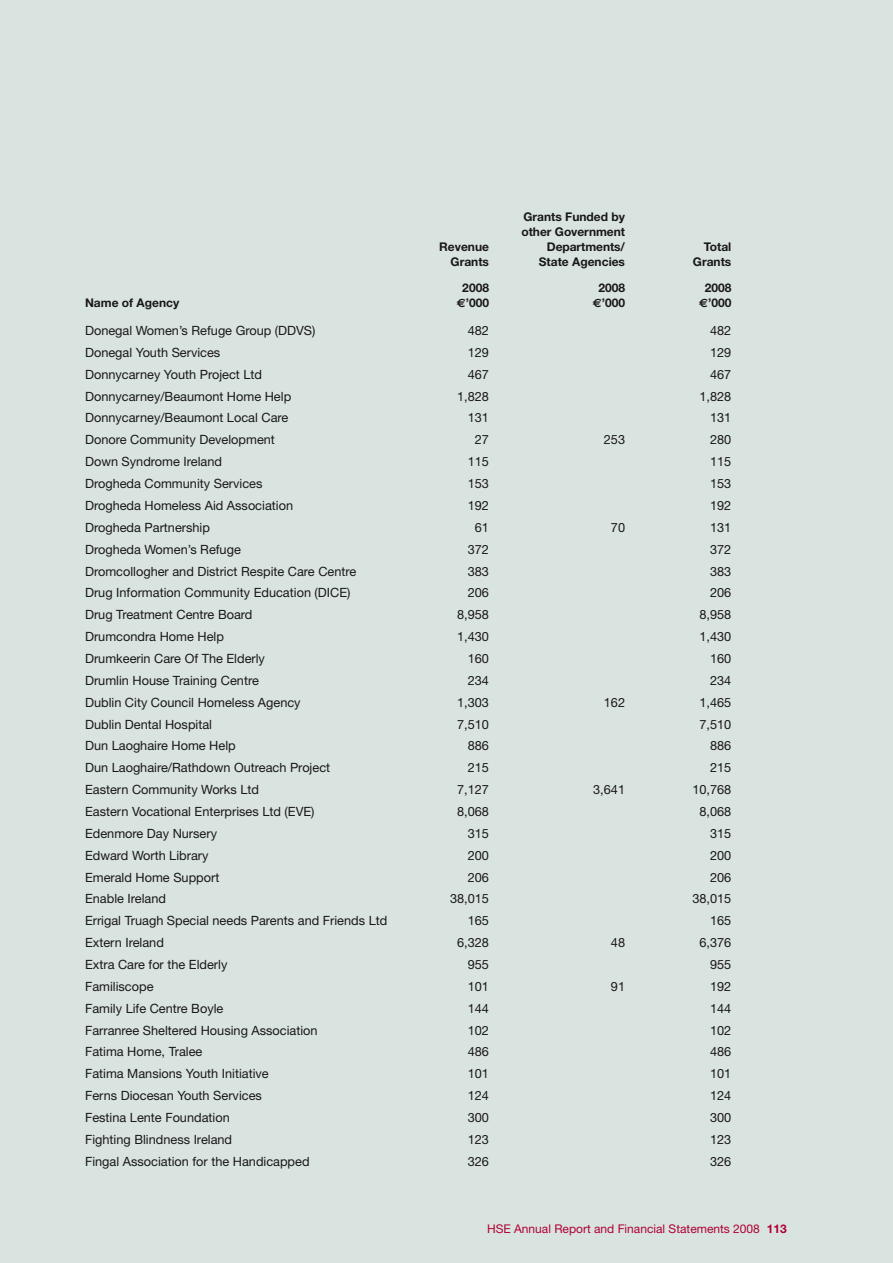
<style>
.page{position:relative;width:893px;height:1263px;background:#d9e4e0}
.page>*{position:absolute;margin:0;border:0;box-sizing:border-box;transform-origin:0 0}
.t1{font:12.75px "Helvetica Neue LT Std";color:#1a171a}
.t2{font:700 12px/15px "Helvetica Neue LT Std";color:#1a171a;text-align:right}
.t3{font:12px "Helvetica Neue LT Std";color:#b00034}
.s1{font-family:"Euro Sans"}
.s2{font-weight:700}
</style>
<div class="page">
<p class="t2" style="left:85px;top:295px;width:96px">Name of Agency</p>
<p class="t2" style="left:439px;top:239px;width:51px">Revenue<br>Grants</p>
<p class="t2" style="left:521px;top:209px;width:105px">Grants Funded by other Government<br>Departments/<br>State Agencies</p>
<p class="t2" style="left:693px;top:239px;width:40px">Total<br>Grants</p>
<p class="t2" style="left:457px;top:280px;width:34px;text-align:center">2008 <span class="s1">€</span>’000</p>
<p class="t2" style="left:593px;top:280px;width:34px;text-align:center">2008 <span class="s1">€</span>’000</p>
<p class="t2" style="left:699px;top:280px;width:34px;text-align:center">2008 <span class="s1">€</span>’000</p>
<p class="t1" style="left:85px;top:323px;width:232px">Donegal Women’s Refuge Group (DDVS)</p>
<p class="t1" style="left:468px;top:323px;width:23px">482</p>
<p class="t1" style="left:710px;top:323px;width:23px">482</p>
<p class="t1" style="left:85px;top:345px;width:137px">Donegal Youth Services</p>
<p class="t1" style="left:468px;top:345px;width:23px">129</p>
<p class="t1" style="left:710px;top:345px;width:23px">129</p>
<p class="t1" style="left:85px;top:367px;width:179px">Donnycarney Youth Project Ltd</p>
<p class="t1" style="left:468px;top:367px;width:23px">467</p>
<p class="t1" style="left:710px;top:367px;width:23px">467</p>
<p class="t1" style="left:85px;top:388px;width:208px">Donnycarney/Beaumont Home Help</p>
<p class="t1" style="left:457px;top:388px;width:33px">1,828</p>
<p class="t1" style="left:699px;top:388px;width:33px">1,828</p>
<p class="t1" style="left:85px;top:410px;width:205px">Donnycarney/Beaumont Local Care</p>
<p class="t1" style="left:468px;top:410px;width:23px">131</p>
<p class="t1" style="left:710px;top:410px;width:23px">131</p>
<p class="t1" style="left:85px;top:432px;width:191px">Donore Community Development</p>
<p class="t1" style="left:475px;top:432px;width:16px">27</p>
<p class="t1" style="left:604px;top:432px;width:23px">253</p>
<p class="t1" style="left:710px;top:432px;width:23px">280</p>
<p class="t1" style="left:85px;top:454px;width:138px">Down Syndrome Ireland</p>
<p class="t1" style="left:468px;top:454px;width:23px">115</p>
<p class="t1" style="left:710px;top:454px;width:23px">115</p>
<p class="t1" style="left:85px;top:476px;width:179px">Drogheda Community Services</p>
<p class="t1" style="left:468px;top:476px;width:23px">153</p>
<p class="t1" style="left:710px;top:476px;width:23px">153</p>
<p class="t1" style="left:85px;top:498px;width:210px">Drogheda Homeless Aid Association</p>
<p class="t1" style="left:468px;top:498px;width:23px">192</p>
<p class="t1" style="left:710px;top:498px;width:23px">192</p>
<p class="t1" style="left:85px;top:520px;width:126px">Drogheda Partnership</p>
<p class="t1" style="left:475px;top:520px;width:16px">61</p>
<p class="t1" style="left:611px;top:520px;width:16px">70</p>
<p class="t1" style="left:710px;top:520px;width:23px">131</p>
<p class="t1" style="left:85px;top:541px;width:157px">Drogheda Women’s Refuge</p>
<p class="t1" style="left:468px;top:541px;width:23px">372</p>
<p class="t1" style="left:710px;top:541px;width:23px">372</p>
<p class="t1" style="left:85px;top:563px;width:273px">Dromcollogher and District Respite Care Centre</p>
<p class="t1" style="left:468px;top:563px;width:23px">383</p>
<p class="t1" style="left:710px;top:563px;width:23px">383</p>
<p class="t1" style="left:85px;top:585px;width:267px">Drug Information Community Education (DICE)</p>
<p class="t1" style="left:468px;top:585px;width:23px">206</p>
<p class="t1" style="left:710px;top:585px;width:23px">206</p>
<p class="t1" style="left:85px;top:607px;width:169px">Drug Treatment Centre Board</p>
<p class="t1" style="left:457px;top:607px;width:33px">8,958</p>
<p class="t1" style="left:699px;top:607px;width:33px">8,958</p>
<p class="t1" style="left:85px;top:629px;width:140px">Drumcondra Home Help</p>
<p class="t1" style="left:457px;top:629px;width:33px">1,430</p>
<p class="t1" style="left:699px;top:629px;width:33px">1,430</p>
<p class="t1" style="left:85px;top:651px;width:181px">Drumkeerin Care Of The Elderly</p>
<p class="t1" style="left:468px;top:651px;width:23px">160</p>
<p class="t1" style="left:710px;top:651px;width:23px">160</p>
<p class="t1" style="left:85px;top:673px;width:175px">Drumlin House Training Centre</p>
<p class="t1" style="left:468px;top:673px;width:23px">234</p>
<p class="t1" style="left:710px;top:673px;width:23px">234</p>
<p class="t1" style="left:85px;top:694px;width:217px">Dublin City Council Homeless Agency</p>
<p class="t1" style="left:457px;top:694px;width:33px">1,303</p>
<p class="t1" style="left:604px;top:694px;width:23px">162</p>
<p class="t1" style="left:699px;top:694px;width:33px">1,465</p>
<p class="t1" style="left:85px;top:716px;width:129px">Dublin Dental Hospital</p>
<p class="t1" style="left:457px;top:716px;width:33px">7,510</p>
<p class="t1" style="left:699px;top:716px;width:33px">7,510</p>
<p class="t1" style="left:85px;top:738px;width:152px">Dun Laoghaire Home Help</p>
<p class="t1" style="left:468px;top:738px;width:23px">886</p>
<p class="t1" style="left:710px;top:738px;width:23px">886</p>
<p class="t1" style="left:85px;top:760px;width:247px">Dun Laoghaire/Rathdown Outreach Project</p>
<p class="t1" style="left:468px;top:760px;width:23px">215</p>
<p class="t1" style="left:710px;top:760px;width:23px">215</p>
<p class="t1" style="left:85px;top:782px;width:176px">Eastern Community Works Ltd</p>
<p class="t1" style="left:457px;top:782px;width:33px">7,127</p>
<p class="t1" style="left:593px;top:782px;width:33px">3,641</p>
<p class="t1" style="left:692px;top:782px;width:40px">10,768</p>
<p class="t1" style="left:85px;top:804px;width:231px">Eastern Vocational Enterprises Ltd (EVE)</p>
<p class="t1" style="left:457px;top:804px;width:33px">8,068</p>
<p class="t1" style="left:699px;top:804px;width:33px">8,068</p>
<p class="t1" style="left:85px;top:826px;width:134px">Edenmore Day Nursery</p>
<p class="t1" style="left:468px;top:826px;width:23px">315</p>
<p class="t1" style="left:710px;top:826px;width:23px">315</p>
<p class="t1" style="left:85px;top:847px;width:125px">Edward Worth Library</p>
<p class="t1" style="left:468px;top:847px;width:23px">200</p>
<p class="t1" style="left:710px;top:847px;width:23px">200</p>
<p class="t1" style="left:85px;top:869px;width:136px">Emerald Home Support</p>
<p class="t1" style="left:468px;top:869px;width:23px">206</p>
<p class="t1" style="left:710px;top:869px;width:23px">206</p>
<p class="t1" style="left:85px;top:891px;width:83px">Enable Ireland</p>
<p class="t1" style="left:450px;top:891px;width:40px">38,015</p>
<p class="t1" style="left:692px;top:891px;width:40px">38,015</p>
<p class="t1" style="left:85px;top:913px;width:304px">Errigal Truagh Special needs Parents and Friends Ltd</p>
<p class="t1" style="left:468px;top:913px;width:23px">165</p>
<p class="t1" style="left:710px;top:913px;width:23px">165</p>
<p class="t1" style="left:85px;top:935px;width:80px">Extern Ireland</p>
<p class="t1" style="left:457px;top:935px;width:33px">6,328</p>
<p class="t1" style="left:611px;top:935px;width:16px">48</p>
<p class="t1" style="left:699px;top:935px;width:33px">6,376</p>
<p class="t1" style="left:85px;top:957px;width:144px">Extra Care for the Elderly</p>
<p class="t1" style="left:468px;top:957px;width:23px">955</p>
<p class="t1" style="left:710px;top:957px;width:23px">955</p>
<p class="t1" style="left:85px;top:979px;width:70px">Familiscope</p>
<p class="t1" style="left:468px;top:979px;width:23px">101</p>
<p class="t1" style="left:611px;top:979px;width:16px">91</p>
<p class="t1" style="left:710px;top:979px;width:23px">192</p>
<p class="t1" style="left:85px;top:1000px;width:140px">Family Life Centre Boyle</p>
<p class="t1" style="left:468px;top:1000px;width:23px">144</p>
<p class="t1" style="left:710px;top:1000px;width:23px">144</p>
<p class="t1" style="left:85px;top:1022px;width:234px">Farranree Sheltered Housing Association</p>
<p class="t1" style="left:468px;top:1022px;width:23px">102</p>
<p class="t1" style="left:710px;top:1022px;width:23px">102</p>
<p class="t1" style="left:85px;top:1044px;width:119px">Fatima Home, Tralee</p>
<p class="t1" style="left:468px;top:1044px;width:23px">486</p>
<p class="t1" style="left:710px;top:1044px;width:23px">486</p>
<p class="t1" style="left:85px;top:1066px;width:185px">Fatima Mansions Youth Initiative</p>
<p class="t1" style="left:468px;top:1066px;width:23px">101</p>
<p class="t1" style="left:710px;top:1066px;width:23px">101</p>
<p class="t1" style="left:85px;top:1088px;width:178px">Ferns Diocesan Youth Services</p>
<p class="t1" style="left:468px;top:1088px;width:23px">124</p>
<p class="t1" style="left:710px;top:1088px;width:23px">124</p>
<p class="t1" style="left:85px;top:1110px;width:146px">Festina Lente Foundation</p>
<p class="t1" style="left:468px;top:1110px;width:23px">300</p>
<p class="t1" style="left:710px;top:1110px;width:23px">300</p>
<p class="t1" style="left:85px;top:1132px;width:149px">Fighting Blindness Ireland</p>
<p class="t1" style="left:468px;top:1132px;width:23px">123</p>
<p class="t1" style="left:710px;top:1132px;width:23px">123</p>
<p class="t1" style="left:85px;top:1153px;width:226px">Fingal Association for the Handicapped</p>
<p class="t1" style="left:468px;top:1153px;width:23px">326</p>
<p class="t1" style="left:710px;top:1153px;width:23px">326</p>
<p class="t3" style="left:487px;top:1222px;width:301px">HSE Annual Report and Financial Statements 2008 <span class="s2">113</span></p>
</div>
